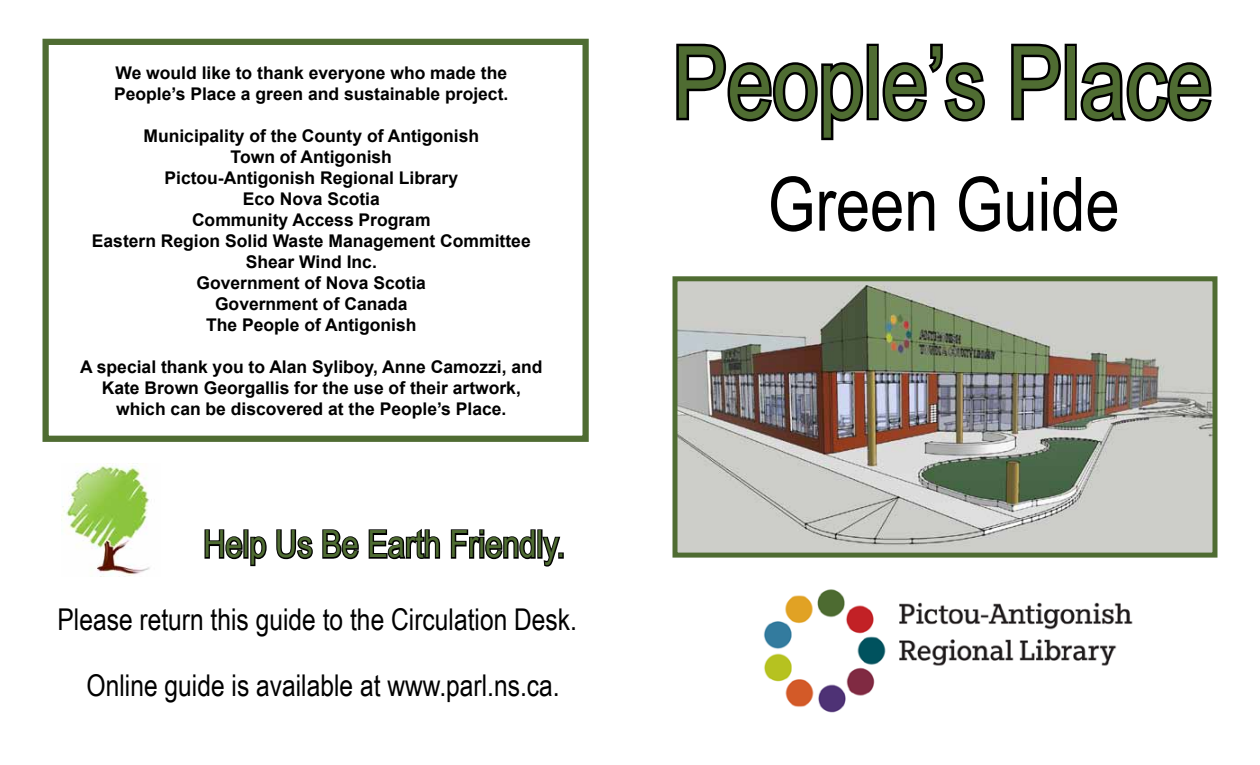
<style>
.page{position:relative;width:1260px;height:765px;background:#fff}
.page>*{position:absolute;margin:0;border:0;box-sizing:border-box;transform-origin:0 0}
.t1{font:100px "Arial Narrow";color:#4f6c32}
.t2{font:75px "Arial Narrow";color:#000}
.t3{font:37.5px "Arial Narrow";color:#4f6c32}
.t4{font:30px "Arial Narrow";color:#000}
.t5{font:700 17.5px/21px "Arial";color:#000;text-align:center}
</style>
<div class="page">
<img style="left:678px;top:282px;width:534px;height:270px">
<div style="left:672px;top:276px;width:546px;height:282px;border:5px solid #4f6c32"></div>
<svg style="left:676px;top:43px;width:188px;height:98px"></svg>
<div style="left:867px;top:44px;width:12px;height:76px;border:5px solid #000"></div>
<svg style="left:882px;top:43px;width:103px;height:79px"></svg>
<svg style="left:1011px;top:43px;width:50px;height:78px"></svg>
<div style="left:1065px;top:44px;width:12px;height:76px;border:5px solid #000"></div>
<svg style="left:1080px;top:62px;width:132px;height:60px"></svg>
<img style="left:763px;top:589px;width:370px;height:124px">
<img style="left:61px;top:465px;width:89px;height:112px">
<svg style="left:204px;top:529px;width:63px;height:38px"></svg>
<svg style="left:276px;top:529px;width:37px;height:31px"></svg>
<svg style="left:322px;top:529px;width:37px;height:31px"></svg>
<svg style="left:368px;top:528px;width:73px;height:32px"></svg>
<svg style="left:450px;top:529px;width:111px;height:38px"></svg>
<div style="left:558px;top:552px;width:6px;height:7px;border:2px solid #000"></div>
<div style="left:42px;top:39px;width:547px;height:403px;border:6px solid #4f6c32"></div>
<p class="t5" style="left:114px;top:63px;width:396px;text-align:left">We would like to thank everyone who made the<br>People’s Place a green and sustainable project.</p>
<p class="t5" style="left:92px;top:126px;width:440px">Municipality of the County of Antigonish<br>Town of Antigonish<br>Pictou-Antigonish Regional Library<br>Eco Nova Scotia<br>Community Access Program<br>Eastern Region Solid Waste Management Committee<br>Shear Wind Inc.<br>Government of Nova Scotia<br>Government of Canada<br>The People of Antigonish</p>
<p class="t5" style="left:80px;top:357px;width:464px">A special thank you to Alan Syliboy, Anne Camozzi, and<br>Kate Brown Georgallis for the use of their artwork, which can be discovered at the People’s Place.</p>
<h3 class="t3" style="left:203px;top:517px;width:363px">Help Us Be Earth Friendly.</h3>
<h3 class="t4" style="left:58px;top:597px;width:521px">Please return this guide to the Circulation Desk.</h3>
<h3 class="t4" style="left:87px;top:664px;width:475px">Online guide is available at www.parl.ns.ca.</h3>
<h1 class="t1" style="left:672px;top:9px;width:541px">People’s Place</h1>
<h2 class="t2" style="left:768px;top:149px;width:354px">Green Guide</h2>
</div>
